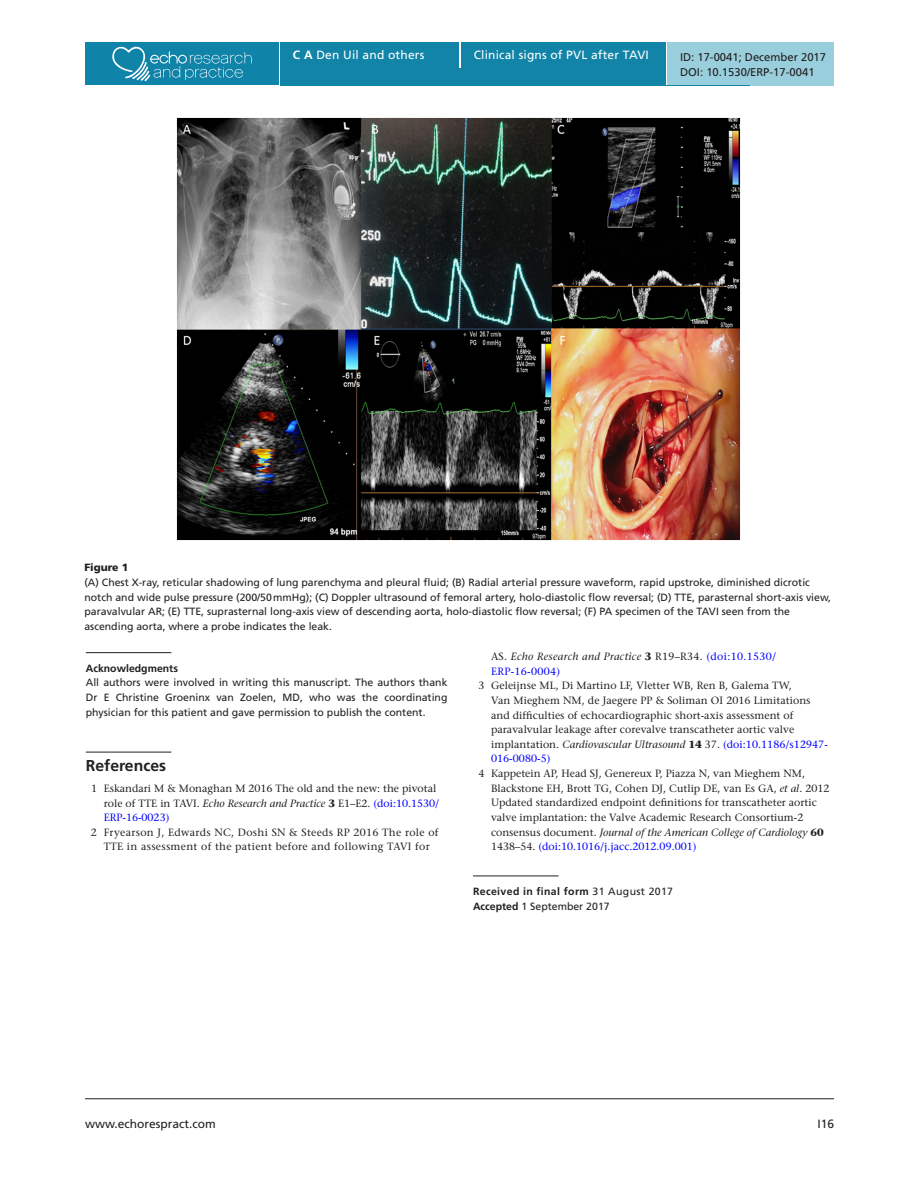
<style>
.page{position:relative;width:919px;height:1187px;background:#fff}
.page>*{position:absolute;margin:0;border:0;box-sizing:border-box;transform-origin:0 0}
.REF-Head{font:700 15.75px "Frutiger LT Std";color:#231f20}
.t1{font:12px "Frutiger LT Std";letter-spacing:.015em;color:#fff}
.t2{font:12px "Frutiger LT Std";color:#231f20}
.t3{font:11.25px "Frutiger LT Std";color:#231f20}
.References_TXT{font:500 10.5px/14.7px "Stone Serif Std";letter-spacing:.005em;color:#231f20}
.FC{font:10.5px/14.7px "Frutiger LT Std";color:#231f20}
.BM_TXT{font:10.5px/14.7px "Frutiger LT Std";color:#231f20;text-align:justify}
.References_TXT-2{font:500 10.5px/14.7px "Stone Serif Std";letter-spacing:.03em;color:#231f20;text-align:center}
.References_TXT-3{font:500 10.5px/14.7px "Stone Serif Std";letter-spacing:.03em;color:#00f}
.History_F{font:700 10.5px "Frutiger LT Std";letter-spacing:.035em;color:#231f20}
.History{font:10.5px "Frutiger LT Std";color:#231f20}
.BM_Head{font:700 10.5px "Frutiger LT Std";color:#231f20}
.FC-2{font:900 10.5px "Frutiger LT Std";color:#231f20}
.s1{font-weight:700}
.s2{font-style:italic}
.s3{color:#00f}
.s4{color:#231f20}
.s5{font-style:italic;color:#231f20}
.s6{font-weight:700;color:#231f20}
.s7{font-weight:400}
</style>
<div class="page">
<div style="left:85px;top:43px;width:194px;height:42px;background:#0f83a8"></div>
<svg style="left:112px;top:46px;width:139px;height:36px"></svg>
<div style="left:280px;top:51px;width:553px;height:34px;background:#1184a8"></div>
<div style="left:280px;top:43px;width:179px;height:8px;background:#1184a8"></div>
<hr style="left:459px;top:43px;width:2px;height:25px;background:#fff">
<div style="left:461px;top:43px;width:205px;height:42px;background:#1184a8"></div>
<hr style="left:666px;top:43px;width:1px;height:42px;background:#fff">
<div style="left:667px;top:43px;width:83px;height:42px;background:#99cfdd"></div>
<div style="left:750px;top:68px;width:83px;height:17px;background:#99cfdd"></div>
<div style="left:750px;top:43px;width:83px;height:25px;background:#99cfdd"></div>
<hr style="left:85px;top:1098px;width:749px;height:1px;background:#231f20">
<hr style="left:86px;top:652px;width:85px;height:1px;background:#231f20">
<hr style="left:86px;top:751px;width:85px;height:1px;background:#231f20">
<hr style="left:473px;top:875px;width:85px;height:1px;background:#231f20">
<img style="left:177px;top:118px;width:563px;height:423px">
<p class="t1" style="left:293px;top:48px;width:133px"><span class="s1">C A</span> Den Uil and others</p>
<p class="t1" style="left:473px;top:48px;width:177px">Clinical signs of PVL after TAVI</p>
<p class="t3" style="left:680px;top:51px;width:147px">ID: 17-0041; December 2017</p>
<p class="t3" style="left:680px;top:65px;width:136px">DOI: 10.1530/ERP-17-0041</p>
<p class="FC-2" style="left:84px;top:561px;width:45px">Figure 1</p>
<p class="FC" style="left:84px;top:575px;width:748px">(A) Chest X-ray, reticular shadowing of lung parenchyma and pleural fluid; (B) Radial arterial pressure waveform, rapid upstroke, diminished dicrotic notch and wide pulse pressure (200/50mmHg); (C) Doppler ultrasound of femoral artery, holo-diastolic flow reversal; (D) TTE, parasternal short-axis view, paravalvular AR; (E) TTE, suprasternal long-axis view of descending aorta, holo-diastolic flow reversal; (F) PA specimen of the TAVI seen from the ascending aorta, where a probe indicates the leak.</p>
<p class="BM_Head" style="left:86px;top:662px;width:94px">Acknowledgments</p>
<p class="BM_TXT" style="left:86px;top:675px;width:363px">All authors were involved in writing this manuscript. The authors thank Dr E Christine Groeninx van Zoelen, MD, who was the coordinating physician for this patient and gave permission to publish the content.</p>
<p class="REF-Head" style="left:86px;top:756px;width:82px">References</p>
<p class="References_TXT" style="left:104px;top:780px;width:337px;text-indent:-13px">1 Eskandari M &amp; Monaghan M 2016 The old and the new: the pivotal role of TTE in TAVI. <span class="s2">Echo Research and Practice</span> <span class="s1">3</span> E1–E2. <span class="s3">(doi:10.1530/<br>ERP-16-0023)</span></p>
<p class="References_TXT-2" style="left:91px;top:824px;width:349px">2 Fryearson J, Edwards NC, Doshi SN &amp; Steeds RP 2016 The role of<br>TTE in assessment of the patient before and following TAVI for</p>
<p class="References_TXT-3" style="left:491px;top:649px;width:286px"><span class="s4">AS.</span> <span class="s5">Echo Research and Practice</span> <span class="s6">3</span> <span class="s4">R19–R34.</span> (doi:10.1530/<br>ERP-16-0004)</p>
<p class="References_TXT" style="left:491px;top:678px;width:338px;text-indent:-13px">3 Geleijnse ML, Di Martino LF, Vletter WB, Ren B, Galema TW,<br>Van Mieghem NM, de Jaegere PP &amp; Soliman OI 2016 Limitations and difficulties of echocardiographic short-axis assessment of paravalvular leakage after corevalve transcatheter aortic valve implantation. <span class="s2">Cardiovascular Ultrasound</span> <span class="s1">14</span> 37. <span class="s3">(doi:10.1186/s12947- 016-0080-5)</span></p>
<p class="References_TXT" style="left:491px;top:766px;width:340px;text-indent:-13px">4 Kappetein AP, Head SJ, Genereux P, Piazza N, van Mieghem NM, Blackstone EH, Brott TG, Cohen DJ, Cutlip DE, van Es GA, <span class="s2">et al</span>. 2012<br>Updated standardized endpoint definitions for transcatheter aortic valve implantation: the Valve Academic Research Consortium-2 consensus document. <span class="s2">Journal of the American College of Cardiology</span> <span class="s1">60<br></span>1438–54. <span class="s3">(doi:10.1016/j.jacc.2012.09.001)</span></p>
<p class="History_F" style="left:473px;top:885px;width:201px">Received in final form <span class="s7">31 August 2017</span></p>
<p class="History" style="left:473px;top:899px;width:138px"><span class="s1">Accepted</span> 1 September 2017</p>
<p class="t2" style="left:85px;top:1117px;width:132px">www.echorespract.com</p>
<p class="t2" style="left:817px;top:1117px;width:18px">I16</p>
</div>
